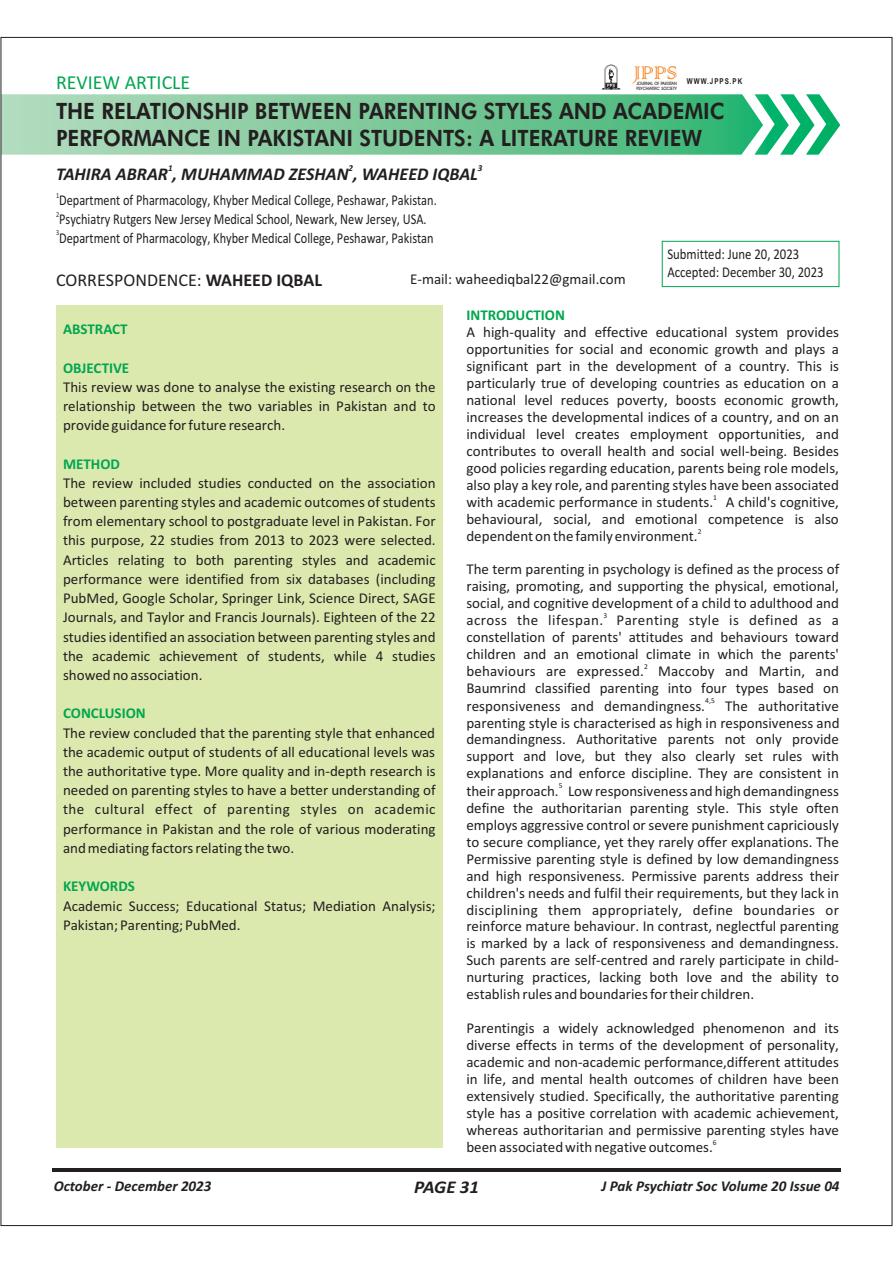
<style>
.page{position:relative;width:893px;height:1263px;background:#fff}
.page>*{position:absolute;margin:0;border:0;box-sizing:border-box;transform-origin:0 0}
.t1{font:24.45px "Colonna";color:#f5821f;scale:.94 1}
.t2{font:800 22.5px/27px "Futura BT";color:#231f20;scale:.92 1}
.t3{font:19.95px "Calibri";color:#00a650}
.t4{font:italic 700 18px "Calibri";color:#231f20}
.t5{font:18px "Calibri";color:#231f20}
.t6{font:italic 700 18px "Calibri";color:#231f20;scale:1.06 1}
.t7{font:15px/17px "Calibri";color:#231f20;text-align:justify}
.t8{font:15px "Calibri";color:#231f20;scale:.82 1}
.t9{font:700 15px "Calibri";color:#00a650}
.t10{font:italic 700 15px "Calibri";color:#231f20}
.t11{font:15px/18.3px "Calibri";color:#231f20;scale:.85 1}
.t12{font:italic 700 9px "Calibri";color:#231f20}
.t13{font:700 8.1px "Arial Narrow";letter-spacing:.125em;color:#231f20;scale:.95 1}
.t14{font:7.5px "Calibri";color:#231f20}
.t15{font:7.5px "Calibri";color:#231f20;scale:.82 1}
.t16{font:500 4.5px/4.7px "Avant Garde IT Cby BT";color:#231f20;scale:.91 1}
.s1{font-weight:700}
</style>
<div class="page">
<div style="left:56px;top:306px;width:387px;height:842px;background:#dce9ae"></div>
<svg style="left:3px;top:94px;width:837px;height:61px;background:#7ccb9e"></svg>
<hr style="left:52px;top:1168px;width:789px;height:3px;background:#231f20">
<div style="left:662px;top:241px;width:177px;height:46px;border:1px solid #00a650"></div>
<svg style="left:602px;top:64px;width:18px;height:26px"></svg>
<h3 class="t3" style="left:56px;top:74px;width:136px">REVIEW ARTICLE</h3>
<h1 class="t1" style="left:634px;top:56px;width:48px">JPPS</h1>
<p class="t16" style="left:636px;top:82px;width:46px">JOURNAL OF PAKISTAN<br>PSYCHIATRIC SOCIETY</p>
<p class="t13" style="left:687px;top:78px;width:60px">WWW.JPPS.PK</p>
<h2 class="t2" style="left:56px;top:100px;width:728px">THE RELATIONSHIP BETWEEN PARENTING STYLES AND ACADEMIC<br>PERFORMANCE IN PAKISTANI STUDENTS: A LITERATURE REVIEW</h2>
<p class="t12" style="left:168px;top:165px;width:6px">1</p>
<p class="t12" style="left:348px;top:165px;width:6px">2</p>
<p class="t12" style="left:478px;top:165px;width:6px">3</p>
<p class="t4" style="left:56px;top:167px;width:423px">TAHIRA ABRAR , MUHAMMAD ZESHAN , WAHEED IQBAL</p>
<p class="t15" style="left:56px;top:192px;width:5px">1</p>
<p class="t8" style="left:59px;top:194px;width:462px">Department of Pharmacology, Khyber Medical College, Peshawar, Pakistan.</p>
<p class="t15" style="left:56px;top:211px;width:5px">2</p>
<p class="t8" style="left:59px;top:213px;width:450px">Psychiatry Rutgers New Jersey Medical School, Newark, New Jersey, USA.</p>
<p class="t15" style="left:56px;top:230px;width:5px">3</p>
<p class="t8" style="left:59px;top:232px;width:458px">Department of Pharmacology, Khyber Medical College, Peshawar, Pakistan</p>
<p class="t5" style="left:56px;top:272px;width:268px">CORRESPONDENCE: <span class="s1">WAHEED IQBAL</span></p>
<p class="t7" style="left:410px;top:272px;width:217px">E-mail: waheediqbal22@gmail.com</p>
<p class="t9" style="left:466px;top:309px;width:100px">INTRODUCTION</p>
<p class="t7" style="left:466px;top:325px;width:374px">A high-quality and effective educational system provides opportunities for social and economic growth and plays a significant part in the development of a country. This is particularly true of developing countries as education on a national level reduces poverty, boosts economic growth, increases the developmental indices of a country, and on an individual level creates employment opportunities, and contributes to overall health and social well-being. Besides good policies regarding education, parents being role models, also play a key role, and parenting styles have been associated</p>
<p class="t14" style="left:713px;top:494px;width:5px">1</p>
<p class="t7" style="left:466px;top:495px;width:374px">with academic performance in students. A child's cognitive, behavioural, social, and emotional competence is also</p>
<p class="t14" style="left:698px;top:528px;width:5px">2</p>
<p class="t7" style="left:466px;top:521px;width:374px;line-height:32.4px">dependent on the family environment.<br>The term parenting in psychology is defined as the process of</p>
<p class="t7" style="left:466px;top:578px;width:374px">raising, promoting, and supporting the physical, emotional, social, and cognitive development of a child to adulthood and</p>
<p class="t14" style="left:604px;top:612px;width:5px">3</p>
<p class="t7" style="left:466px;top:613px;width:374px">across the lifespan. Parenting style is defined as a constellation of parents' attitudes and behaviours toward children and an emotional climate in which the parents'</p>
<p class="t14" style="left:644px;top:663px;width:5px">2</p>
<p class="t7" style="left:466px;top:664px;width:374px">behaviours are expressed. Maccoby and Martin, and<br>Baumrind classified parenting into four types based on</p>
<p class="t14" style="left:705px;top:697px;width:11px">4,5</p>
<p class="t7" style="left:466px;top:698px;width:240px">responsiveness and demandingness.</p>
<p class="t11" style="left:667px;top:246px;width:185px">Submitted: June 20, 2023<br>Accepted: December 30, 2023</p>
<p class="t9" style="left:63px;top:323px;width:66px">ABSTRACT</p>
<p class="t9" style="left:63px;top:361px;width:68px">OBJECTIVE</p>
<p class="t7" style="left:63px;top:378px;width:374px;line-height:19.2px">This review was done to analyse the existing research on the relationship between the two variables in Pakistan and to provide guidance for future research.</p>
<p class="t9" style="left:63px;top:457px;width:58px">METHOD</p>
<p class="t7" style="left:63px;top:474px;width:374px;line-height:19.2px">The review included studies conducted on the association between parenting styles and academic outcomes of students from elementary school to postgraduate level in Pakistan. For this purpose, 22 studies from 2013 to 2023 were selected.<br>Articles relating to both parenting styles and academic performance were identified from six databases (including PubMed, Google Scholar, Springer Link, Science Direct, SAGE Journals, and Taylor and Francis Journals). Eighteen of the 22 studies identified an association between parenting styles and the academic achievement of students, while 4 studies showed no association.</p>
<p class="t7" style="left:466px;top:698px;width:375px;text-indent:259px">The authoritative parenting style is characterised as high in responsiveness and demandingness. Authoritative parents not only provide support and love, but they also clearly set rules with explanations and enforce discipline. They are consistent in</p>
<p class="t14" style="left:559px;top:783px;width:5px">5</p>
<p class="t7" style="left:466px;top:783px;width:374px">their approach. Low responsiveness and high demandingness define the authoritarian parenting style. This style often employs aggressive control or severe punishment capriciously to secure compliance, yet they rarely offer explanations. The Permissive parenting style is defined by low demandingness and high responsiveness. Permissive parents address their children's needs and fulfil their requirements, but they lack in disciplining them appropriately, define boundaries or reinforce mature behaviour. In contrast, neglectful parenting is marked by a lack of responsiveness and demandingness.<br>Such parents are self-centred and rarely participate in child&shy;nurturing practices, lacking both love and the ability to establish rules and boundaries for their children.</p>
<p class="t7" style="left:466px;top:1021px;width:374px">Parentingis a widely acknowledged phenomenon and its diverse effects in terms of the development of personality, academic and non-academic performance,different attitudes in life, and mental health outcomes of children have been extensively studied. Specifically, the authoritative parenting style has a positive correlation with academic achievement, whereas authoritarian and permissive parenting styles have</p>
<p class="t14" style="left:713px;top:1139px;width:5px">6</p>
<p class="t7" style="left:466px;top:1140px;width:248px">been associated with negative outcomes.</p>
<p class="t9" style="left:63px;top:707px;width:84px">CONCLUSION</p>
<p class="t7" style="left:63px;top:724px;width:374px;line-height:19.2px">The review concluded that the parenting style that enhanced the academic output of students of all educational levels was the authoritative type. More quality and in-depth research is needed on parenting styles to have a better understanding of the cultural effect of parenting styles on academic performance in Pakistan and the role of various moderating and mediating factors relating the two.</p>
<p class="t9" style="left:63px;top:880px;width:73px">KEYWORDS</p>
<p class="t7" style="left:63px;top:897px;width:374px;line-height:19.2px">Academic Success; Educational Status; Mediation Analysis;<br>Pakistan; Parenting; PubMed.</p>
<p class="t6" style="left:414px;top:1179px;width:63px">PAGE 31</p>
<p class="t10" style="left:54px;top:1180px;width:159px">October - December 2023</p>
<p class="t10" style="left:601px;top:1180px;width:240px">J Pak Psychiatr Soc Volume 20 Issue 04</p>
</div>
